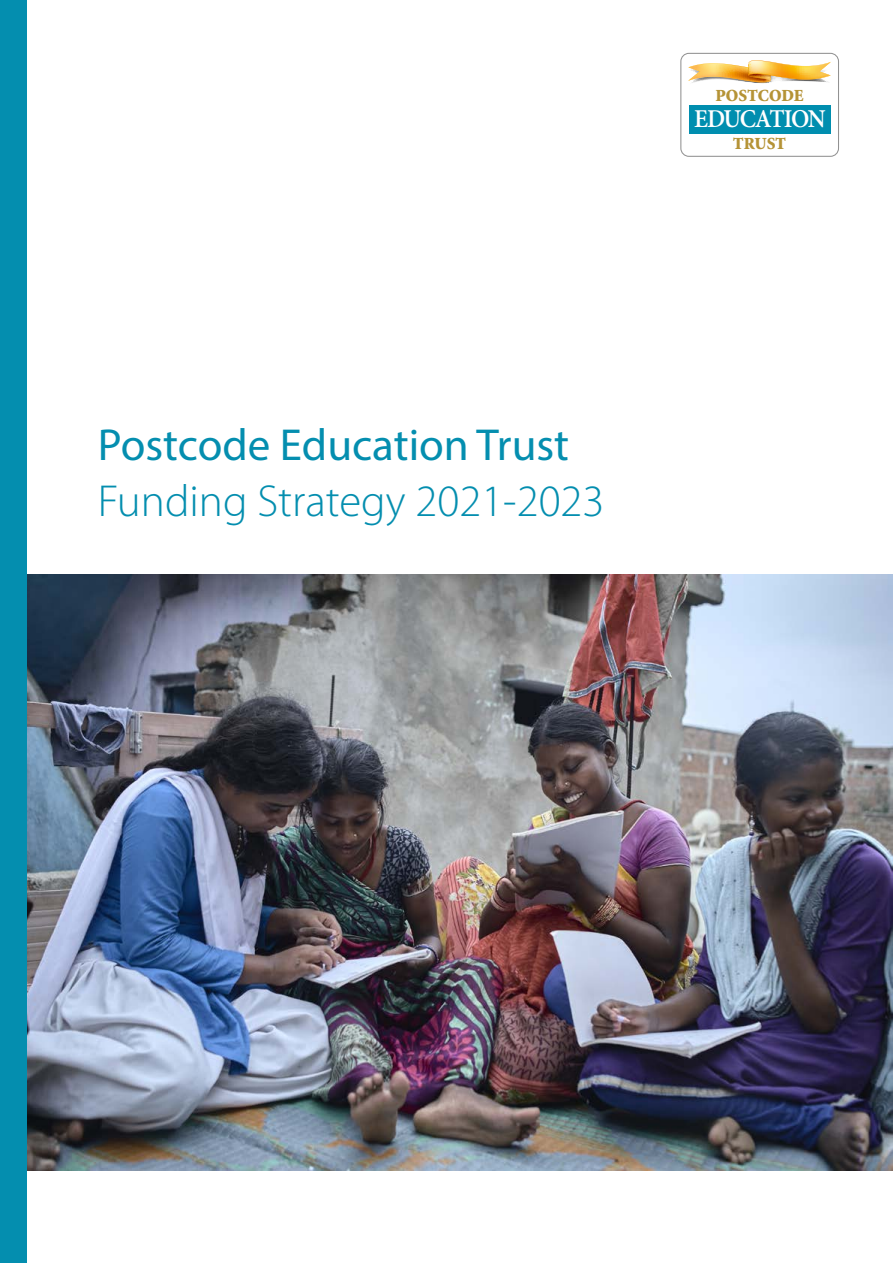
<style>
.page{position:relative;width:893px;height:1263px;background:#fff}
.page>*{position:absolute;margin:0;border:0;box-sizing:border-box;transform-origin:0 0}
.t1{font:300 45px "Myriad Pro";color:#048eaf}
.t2{font:45px "Myriad Pro";color:#048eaf}
.t3{font:600 25.65px "Minion Pro";letter-spacing:-.065em;color:#fff;scale:.94 1}
.t4{font:900 16.95px "Minion Std";letter-spacing:.005em;color:#b59336}
</style>
<div class="page">
<img style="left:27px;top:574px;width:866px;height:596px">
<svg style="left:680px;top:53px;width:159px;height:104px"></svg>
<div style="left:0;top:0;width:27px;height:1263px;background:#048eaf"></div>
<p class="t4" style="left:715px;top:87px;width:90px">POSTCODE</p>
<p class="t4" style="left:733px;top:135px;width:54px">TRUST</p>
<p class="t3" style="left:694px;top:101px;width:142px">EDUCATION</p>
<p class="t2" style="left:98px;top:418px;width:473px">Postcode Education Trust</p>
<p class="t1" style="left:98px;top:476px;width:508px">Funding Strategy 2021-2023</p>
</div>
